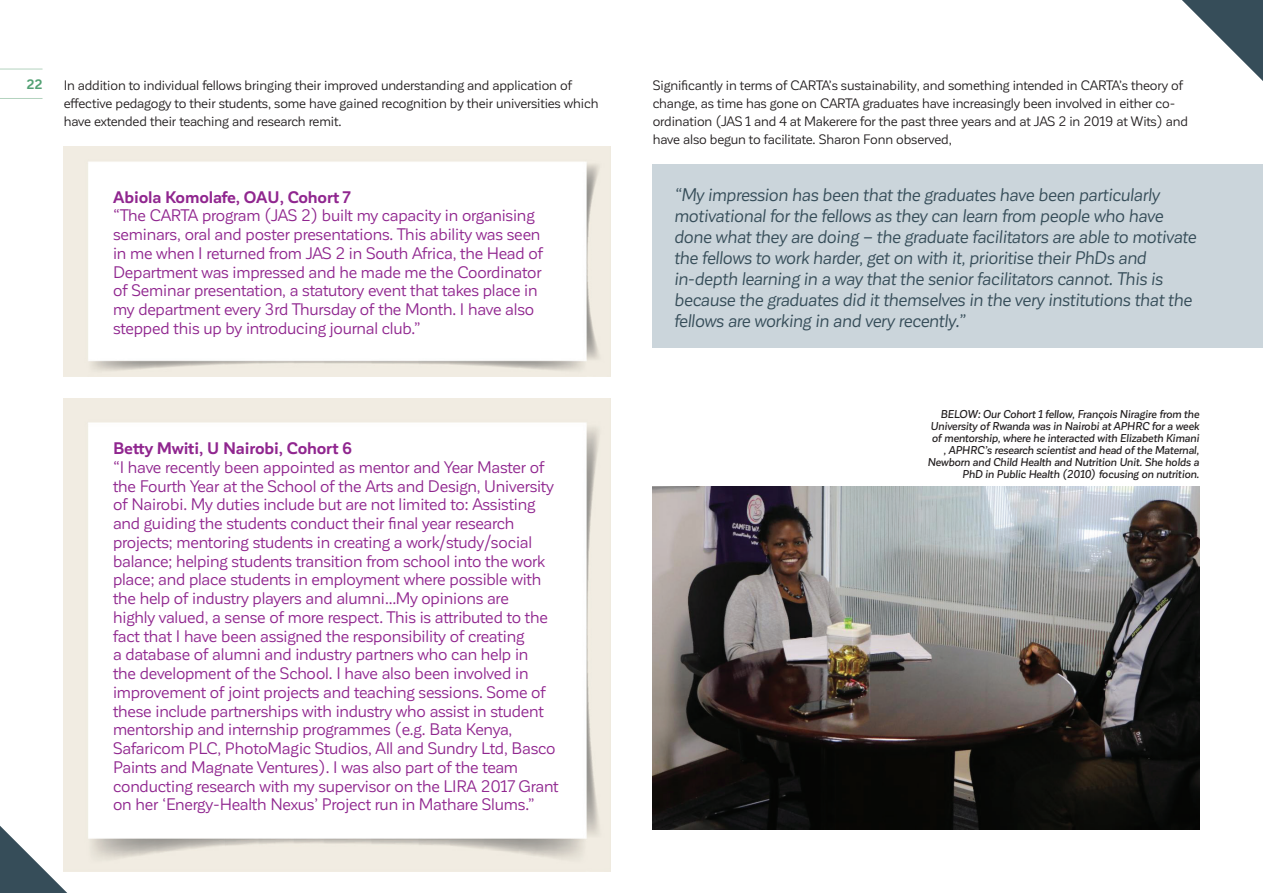
<style>
.page{position:relative;width:1263px;height:893px;background:#fff}
.page>*{position:absolute;margin:0;border:0;box-sizing:border-box;transform-origin:0 0}
.t1{font:italic 18px/21px "Corporative Sans";letter-spacing:-.01em;color:#364d59}
.t2{font:16.5px/18.8px "Corporative Sans";letter-spacing:-.01em;color:#90268f}
.t3{font:700 16.5px "Corporative Sans";letter-spacing:-.01em;color:#90268f}
.t4{font:13.5px/18px "Corporative Sans";letter-spacing:-.01em;color:#231f20}
.t5{font:700 13.5px "Corporative Sans";color:#53a174}
.t6{font:italic 500 11.25px/12px "Corporative Sans";letter-spacing:-.01em;color:#231f20;text-align:right}
</style>
<div class="page">
<hr style="left:0;top:69px;width:43px;height:1px;background:#b4d3bf">
<hr style="left:0;top:98px;width:43px;height:1px;background:#b4d3bf">
<img style="left:64px;top:147px;width:546px;height:229px">
<img style="left:64px;top:398px;width:546px;height:473px">
<div style="left:653px;top:165px;width:610px;height:183px;background:#cbd5db"></div>
<img style="left:653px;top:486px;width:546px;height:343px">
<svg style="left:1182px;top:0;width:81px;height:81px"></svg>
<svg style="left:0;top:826px;width:67px;height:67px"></svg>
<p class="t5" style="left:27px;top:77px;width:18px">22</p>
<p class="t4" style="left:64px;top:76px;width:536px">In addition to individual fellows bringing their improved understanding and application of effective pedagogy to their students, some have gained recognition by their universities which have extended their teaching and research remit.</p>
<p class="t4" style="left:653px;top:76px;width:537px">Significantly in terms of CARTA’s sustainability, and something intended in CARTA’s theory of change, as time has gone on CARTA graduates have increasingly been involved in either co&shy;ordination (JAS 1 and 4 at Makerere for the past three years and at JAS 2 in 2019 at Wits) and have also begun to facilitate. Sharon Fonn observed,</p>
<p class="t3" style="left:113px;top:188px;width:239px">Abiola Komolafe, OAU, Cohort 7</p>
<p class="t2" style="left:113px;top:206px;width:431px">“The CARTA program (JAS 2) built my capacity in organising seminars, oral and poster presentations. This ability was seen in me when I returned from JAS 2 in South Africa, the Head of Department was impressed and he made me the Coordinator of Seminar presentation, a statutory event that takes place in my department every 3rd Thursday of the Month. I have also stepped this up by introducing journal club.”</p>
<p class="t3" style="left:113px;top:439px;width:241px">Betty Mwiti, U Nairobi, Cohort 6</p>
<p class="t2" style="left:113px;top:458px;width:447px">“I have recently been appointed as mentor and Year Master of the Fourth Year at the School of the Arts and Design, University of Nairobi. My duties include but are not limited to: Assisting and guiding the students conduct their final year research projects; mentoring students in creating a work/study/social balance; helping students transition from school into the work place; and place students in employment where possible with the help of industry players and alumni…My opinions are<br>highly valued, a sense of more respect. This is attributed to the fact that I have been assigned the responsibility of creating<br>a database of alumni and industry partners who can help in<br>the development of the School. I have also been involved in improvement of joint projects and teaching sessions. Some of these include partnerships with industry who assist in student mentorship and internship programmes (e.g. Bata Kenya, Safaricom PLC, PhotoMagic Studios, All and Sundry Ltd, Basco Paints and Magnate Ventures). I was also part of the team conducting research with my supervisor on the LIRA 2017 Grant on her ‘Energy-Health Nexus’ Project run in Mathare Slums.”</p>
<p class="t1" style="left:674px;top:184px;width:524px">“My impression has been that the graduates have been particularly motivational for the fellows as they can learn from people who have done what they are doing – the graduate facilitators are able to motivate the fellows to work harder, get on with it, prioritise their PhDs and in-depth learning in a way that the senior facilitators cannot. This is because the graduates did it themselves in the very institutions that the fellows are working in and very recently.”</p>
<p class="t6" style="left:927px;top:408px;width:273px">BELOW: Our Cohort 1 fellow, François Niragire from the University of Rwanda was in Nairobi at APHRC for a week of mentorship, where he interacted with Elizabeth Kimani , APHRC’s research scientist and head of the Maternal, Newborn and Child Health and Nutrition Unit. She holds a PhD in Public Health (2010) focusing on nutrition.</p>
</div>
